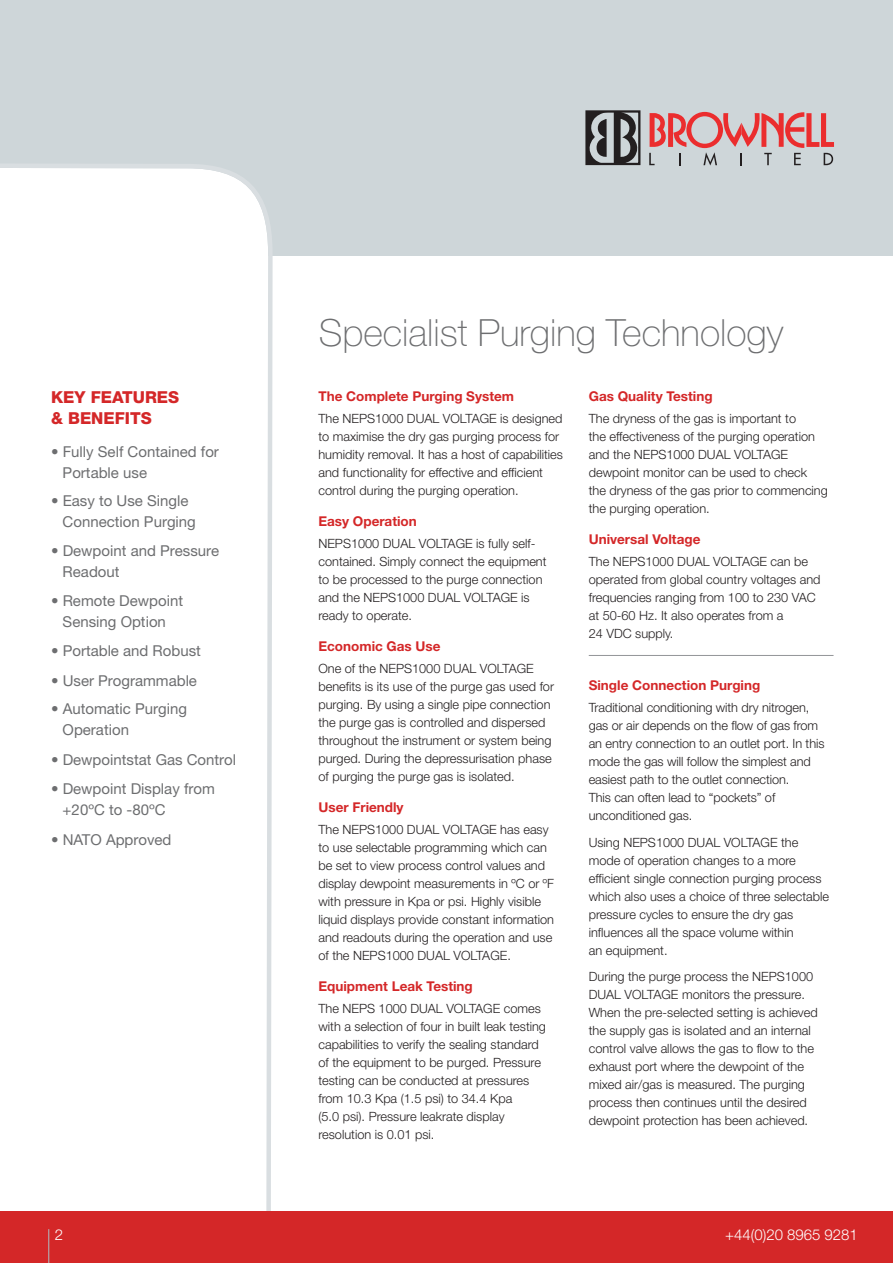
<style>
.page{position:relative;width:893px;height:1263px;background:#fff}
.page>*{position:absolute;margin:0;border:0;box-sizing:border-box;transform-origin:0 0}
.t1{font:100 37.5px "Helvetica Neue";color:#6d6e70}
.t2{font:800 16.5px/21px "Helvetica Neue";color:#d42728}
.t3{font:15px/21px "Helvetica Neue";color:#6d6e70}
.t4{font:300 15px "Helvetica Neue";color:#fff}
.t5{font:700 13.5px "Helvetica Neue";color:#d42728}
.t6{font:300 12.75px/18px "Helvetica Neue";color:#231f20}
</style>
<div class="page">
<div style="left:0;top:0;width:892px;height:255px;background:#ced6d9"></div>
<hr style="left:589px;top:655px;width:244px;height:1px;background:#939598">
<svg style="left:0;top:164px;width:273px;height:1047px"></svg>
<div style="left:0;top:1211px;width:892px;height:52px;background:#d42728"></div>
<hr style="left:48px;top:1229px;width:1px;height:34px;background:#aebcc2">
<svg style="left:649px;top:112px;width:185px;height:53px"></svg>
<div style="left:585px;top:110px;width:55px;height:55px;border:2px solid #231f20"></div>
<svg style="left:585px;top:111px;width:56px;height:53px"></svg>
<p class="t2" style="left:51px;top:388px;width:130px">KEY FEATURES &amp; BENEFITS</p>
<p class="t3" style="left:63px;top:442px;width:158px;text-indent:-12px">• Fully Self Contained for<br>Portable use</p>
<p class="t3" style="left:63px;top:492px;width:135px;text-indent:-12px">• Easy to Use Single<br>Connection Purging</p>
<p class="t3" style="left:63px;top:542px;width:158px;text-indent:-12px">• Dewpoint and Pressure<br>Readout</p>
<p class="t3" style="left:51px;top:591px;width:134px;text-align:center">• Remote Dewpoint<br>Sensing Option</p>
<p class="t3" style="left:51px;top:642px;width:151px">• Portable and Robust</p>
<p class="t3" style="left:51px;top:671px;width:147px">• User Programmable</p>
<p class="t3" style="left:63px;top:700px;width:126px;text-indent:-12px">• Automatic Purging<br>Operation</p>
<p class="t3" style="left:51px;top:750px;width:187px">• Dewpointstat Gas Control</p>
<p class="t3" style="left:63px;top:780px;width:154px;text-indent:-12px">• Dewpoint Display from +20ºC to -80ºC</p>
<p class="t3" style="left:51px;top:830px;width:122px">• NATO Approved</p>
<h1 class="t1" style="left:319px;top:319px;width:466px">Specialist Purging Technology</h1>
<p class="t5" style="left:318px;top:391px;width:197px">The Complete Purging System</p>
<p class="t6" style="left:318px;top:411px;width:246px">The NEPS1000 DUAL VOLTAGE is designed to maximise the dry gas purging process for humidity removal. It has a host of capabilities and functionality for effective and efficient control during the purging operation.</p>
<p class="t5" style="left:318px;top:516px;width:100px">Easy Operation</p>
<p class="t6" style="left:318px;top:536px;width:230px">NEPS1000 DUAL VOLTAGE is fully self&shy;contained. Simply connect the equipment to be processed to the purge connection and the NEPS1000 DUAL VOLTAGE is ready to operate.</p>
<p class="t5" style="left:318px;top:641px;width:124px">Economic Gas Use</p>
<p class="t6" style="left:318px;top:661px;width:237px">One of the NEPS1000 DUAL VOLTAGE benefits is its use of the purge gas used for purging. By using a single pipe connection the purge gas is controlled and dispersed throughout the instrument or system being purged. During the depressurisation phase of purging the purge gas is isolated.</p>
<p class="t5" style="left:318px;top:802px;width:87px">User Friendly</p>
<p class="t6" style="left:318px;top:822px;width:237px">The NEPS1000 DUAL VOLTAGE has easy to use selectable programming which can be set to view process control values and display dewpoint measurements in ºC or ºF with pressure in Kpa or psi. Highly visible liquid displays provide constant information and readouts during the operation and use of the NEPS1000 DUAL VOLTAGE.</p>
<p class="t5" style="left:318px;top:981px;width:156px">Equipment Leak Testing</p>
<p class="t6" style="left:318px;top:1001px;width:229px">The NEPS 1000 DUAL VOLTAGE comes with a selection of four in built leak testing capabilities to verify the sealing standard of the equipment to be purged. Pressure testing can be conducted at pressures from 10.3 Kpa (1.5 psi) to 34.4 Kpa<br>(5.0 psi). Pressure leakrate display resolution is 0.01 psi.</p>
<p class="t5" style="left:589px;top:391px;width:125px">Gas Quality Testing</p>
<p class="t6" style="left:589px;top:411px;width:241px">The dryness of the gas is important to<br>the effectiveness of the purging operation and the NEPS1000 DUAL VOLTAGE dewpoint monitor can be used to check<br>the dryness of the gas prior to commencing the purging operation.</p>
<p class="t5" style="left:589px;top:534px;width:113px">Universal Voltage</p>
<p class="t6" style="left:589px;top:554px;width:233px">The NEPS1000 DUAL VOLTAGE can be operated from global country voltages and frequencies ranging from 100 to 230 VAC at 50-60 Hz. It also operates from a<br>24 VDC supply.</p>
<p class="t5" style="left:589px;top:680px;width:173px">Single Connection Purging</p>
<p class="t6" style="left:589px;top:700px;width:237px">Traditional conditioning with dry nitrogen, gas or air depends on the flow of gas from an entry connection to an outlet port. In this mode the gas will follow the simplest and easiest path to the outlet connection.<br>This can often lead to “pockets” of unconditioned gas.</p>
<p class="t6" style="left:589px;top:835px;width:242px">Using NEPS1000 DUAL VOLTAGE the mode of operation changes to a more efficient single connection purging process which also uses a choice of three selectable pressure cycles to ensure the dry gas influences all the space volume within<br>an equipment.</p>
<p class="t6" style="left:589px;top:969px;width:230px">During the purge process the NEPS1000<br>DUAL VOLTAGE monitors the pressure.<br>When the pre-selected setting is achieved the supply gas is isolated and an internal control valve allows the gas to flow to the exhaust port where the dewpoint of the mixed air/gas is measured. The purging process then continues until the desired dewpoint protection has been achieved.</p>
<p class="t4" style="left:55px;top:1229px;width:10px">2</p>
<p class="t4" style="left:725px;top:1229px;width:134px">+44(0)20 8965 9281</p>
</div>
